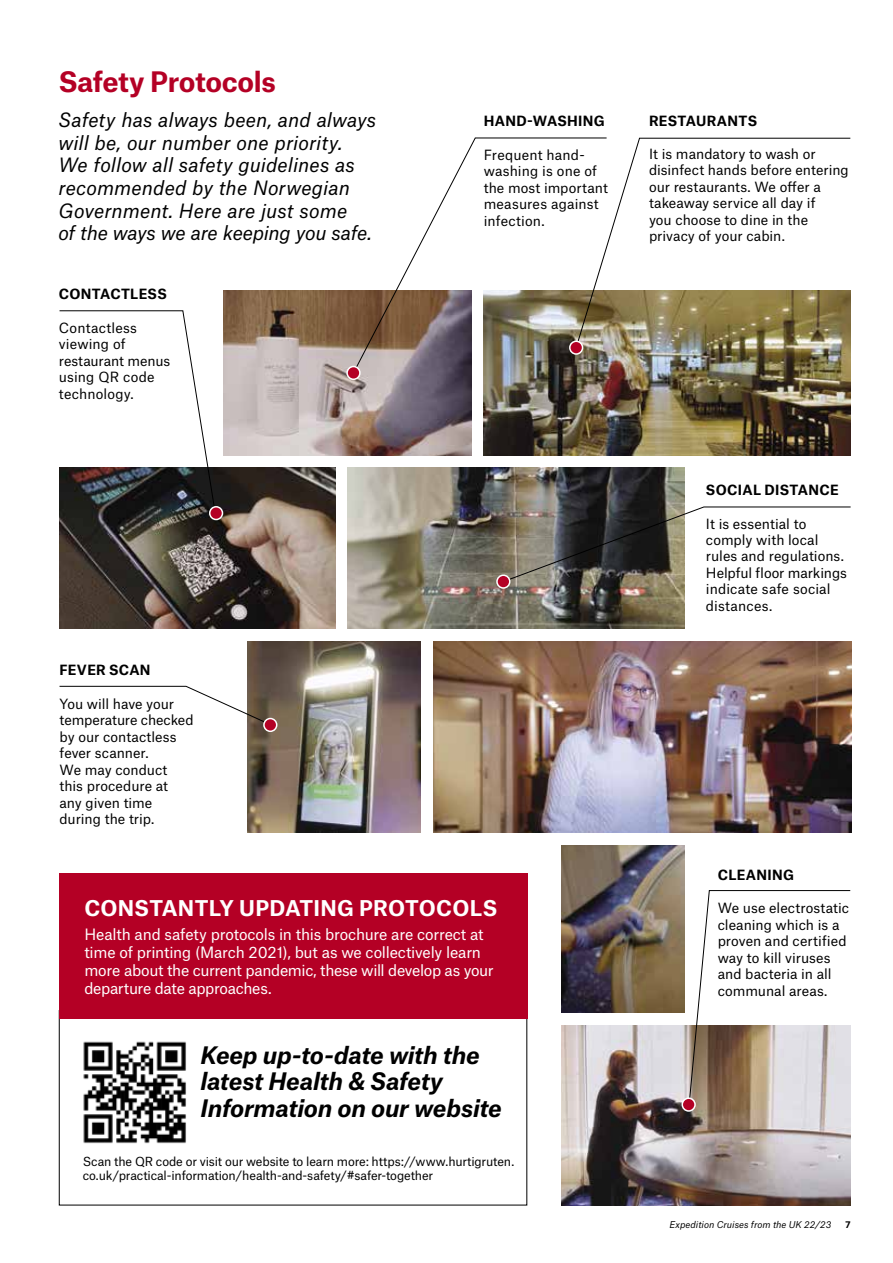
<style>
.page{position:relative;width:893px;height:1263px;background:#fff}
.page>*{position:absolute;margin:0;border:0;box-sizing:border-box;transform-origin:0 0}
.t1{font:700 27px "Atlas Grotesk";letter-spacing:-.015em;color:#b40025}
.t2{font:italic 700 23.1px/26.8px "Atlas Grotesk";letter-spacing:-.005em;color:#000}
.t3{font:700 20.85px "Atlas Grotesk";letter-spacing:.015em;color:#fff}
.t4{font:italic 18.9px/22.6px "Atlas Grotesk";letter-spacing:.005em;color:#000}
.t5{font:15px/18px "Atlas Grotesk";letter-spacing:-.015em;color:#fff}
.t6{font:13.5px/16.5px "Atlas Grotesk";color:#000}
.t7{font:700 13.5px "Atlas Grotesk";letter-spacing:.025em;color:#000}
.t8{font:12px/14.4px "Atlas Grotesk";letter-spacing:-.015em;color:#000}
.t9{font:italic 9px "Atlas Grotesk";letter-spacing:.005em;color:#000}
.t10{font:700 9px "Atlas Grotesk";color:#000}
</style>
<div class="page">
<img style="left:247px;top:642px;width:173px;height:190px">
<svg style="left:59px;top:686px;width:212px;height:39px"></svg>
<div style="left:264px;top:718px;width:13px;height:13px;background:#b40025;border-radius:50%"></div>
<div style="left:263px;top:718px;width:14px;height:14px;border:2px solid #fff;border-radius:50%"></div>
<img style="left:348px;top:468px;width:337px;height:161px">
<img style="left:60px;top:468px;width:275px;height:161px">
<img style="left:561px;top:1025px;width:289px;height:180px">
<img style="left:223px;top:291px;width:248px;height:164px">
<img style="left:484px;top:348px;width:367px;height:107px">
<svg style="left:607px;top:138px;width:244px;height:210px"></svg>
<svg style="left:353px;top:138px;width:254px;height:235px"></svg>
<div style="left:570px;top:341px;width:13px;height:13px;background:#b40025;border-radius:50%"></div>
<div style="left:569px;top:340px;width:14px;height:15px;border:2px solid #fff;border-radius:50%"></div>
<svg style="left:59px;top:310px;width:157px;height:203px"></svg>
<div style="left:210px;top:507px;width:12px;height:12px;background:#b40025;border-radius:50%"></div>
<div style="left:209px;top:506px;width:14px;height:14px;border:2px solid #fff;border-radius:50%"></div>
<svg style="left:503px;top:506px;width:348px;height:76px"></svg>
<div style="left:497px;top:575px;width:13px;height:13px;background:#b40025;border-radius:50%"></div>
<div style="left:496px;top:574px;width:14px;height:15px;border:2px solid #fff;border-radius:50%"></div>
<img style="left:433px;top:642px;width:418px;height:190px">
<img style="left:561px;top:845px;width:124px;height:167px">
<svg style="left:688px;top:890px;width:163px;height:218px"></svg>
<div style="left:347px;top:366px;width:13px;height:13px;background:#b40025;border-radius:50%"></div>
<div style="left:346px;top:366px;width:15px;height:14px;border:2px solid #fff;border-radius:50%"></div>
<div style="left:682px;top:1098px;width:13px;height:13px;background:#b40025;border-radius:50%"></div>
<div style="left:681px;top:1097px;width:15px;height:15px;border:2px solid #fff;border-radius:50%"></div>
<div style="left:59px;top:873px;width:468px;height:145px;background:#b40025"></div>
<img style="left:83px;top:1041px;width:103px;height:103px">
<h1 class="t1" style="left:59px;top:59px;width:219px">Safety Protocols</h1>
<h3 class="t4" style="left:58px;top:107px;width:319px">Safety has always been, and always will be, our number one priority.<br>We follow all safety guidelines as recommended by the Norwegian<br>Government. Here are just some<br>of the ways we are keeping you safe.</h3>
<p class="t7" style="left:59px;top:283px;width:110px">CONTACTLESS</p>
<p class="t6" style="left:59px;top:318px;width:113px">Contactless viewing of restaurant menus using QR code technology.</p>
<p class="t7" style="left:60px;top:659px;width:93px">FEVER SCAN</p>
<p class="t6" style="left:60px;top:694px;width:136px">You will have your temperature checked by our contactless fever scanner.<br>We may conduct this procedure at any given time during the trip.</p>
<p class="t7" style="left:484px;top:110px;width:123px">HAND-WASHING</p>
<p class="t6" style="left:484px;top:145px;width:126px">Frequent hand&shy;washing is one of the most important measures against infection.</p>
<h3 class="t3" style="left:84px;top:891px;width:414px">CONSTANTLY UPDATING PROTOCOLS</h3>
<p class="t5" style="left:84px;top:924px;width:411px">Health and safety protocols in this brochure are correct at time of printing (March 2021), but as we collectively learn more about the current pandemic, these will develop as your departure date approaches.</p>
<h2 class="t2" style="left:200px;top:1039px;width:303px">Keep up-to-date with the latest Health &amp; Safety<br>Information on our website</h2>
<p class="t8" style="left:83px;top:1153px;width:433px">Scan the QR code or visit our website to learn more: https://www.hurtigruten. co.uk/practical-information/health-and-safety/#safer-together</p>
<p class="t7" style="left:649px;top:110px;width:110px">RESTAURANTS</p>
<p class="t6" style="left:649px;top:144px;width:201px">It is mandatory to wash or disinfect hands before entering our restaurants. We offer a takeaway service all day if<br>you choose to dine in the privacy of your cabin.</p>
<p class="t7" style="left:706px;top:479px;width:134px">SOCIAL DISTANCE</p>
<p class="t6" style="left:706px;top:514px;width:142px">It is essential to comply with local rules and regulations.<br>Helpful floor markings indicate safe social distances.</p>
<p class="t7" style="left:718px;top:863px;width:78px">CLEANING</p>
<p class="t6" style="left:718px;top:898px;width:133px">We use electrostatic cleaning which is a proven and certified way to kill viruses and bacteria in all communal areas.</p>
<p class="t9" style="left:669px;top:1217px;width:163px">Expedition Cruises from the UK 22/23</p>
<p class="t10" style="left:845px;top:1217px;width:7px">7</p>
</div>
